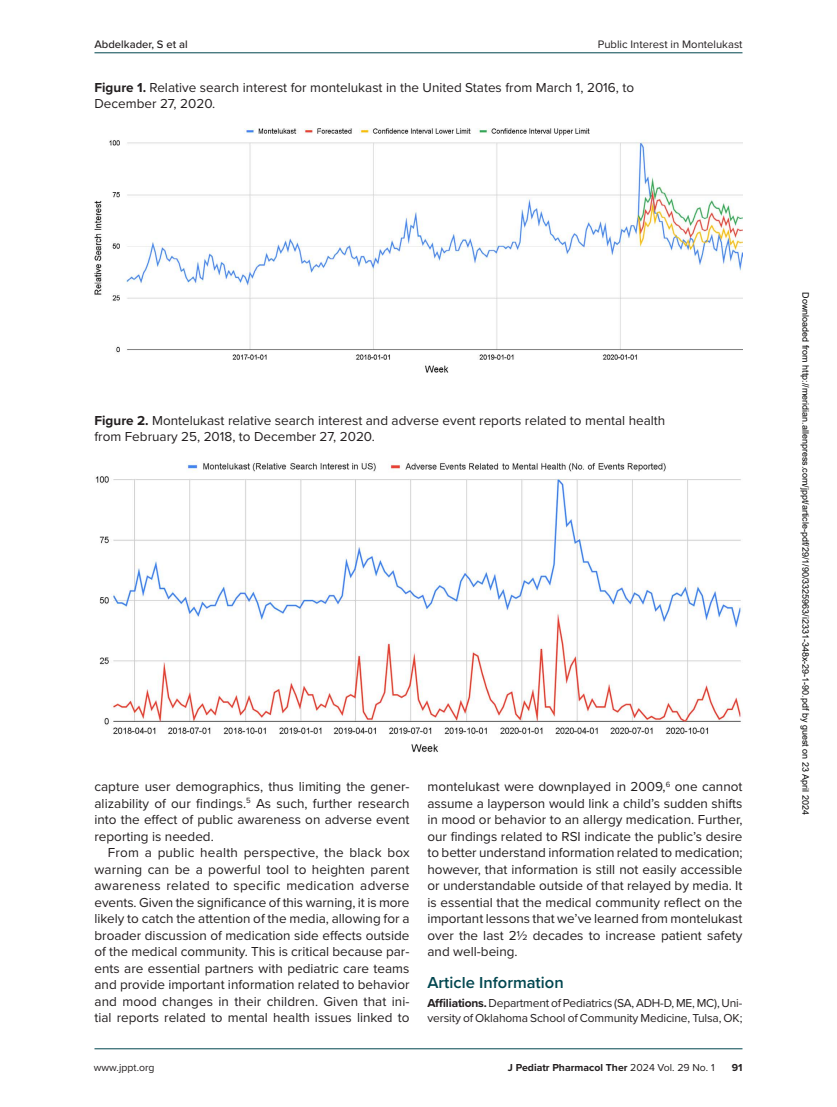
<style>
.page{position:relative;width:837px;height:1107px;background:#fff}
.page>*{position:absolute;margin:0;border:0;box-sizing:border-box;transform-origin:0 0}
.t1{font:600 16.5px "Proxima Nova";color:#00464f}
.t2{font:13.5px/16.5px "Proxima Nova";color:#231f20;text-align:justify}
.t3{font:12px/15px "Proxima Nova";letter-spacing:-.01em;color:#231f20}
.t4{font:11.25px "Proxima Nova";color:#231f20}
.t5{font:500 11.25px "Proxima Nova";color:#231f20}
.t6{font:700 10.5px "Proxima Nova";color:#231f20}
.t7{font:10.5px "Proxima Nova";color:#231f20}
.t8{font:9px "Arial";color:#000}
.s1{font-weight:700}
.s2{font-weight:400}
</style>
<div class="page">
<hr style="left:94px;top:52px;width:648px;height:1px;background:#00464f">
<hr style="left:94px;top:1048px;width:648px;height:1px;background:#00464f">
<img style="left:94px;top:129px;width:649px;height:243px">
<img style="left:95px;top:463px;width:647px;height:289px">
<p class="t5" style="left:94px;top:35px;width:95px">Abdelkader, S et al</p>
<p class="t4" style="left:598px;top:35px;width:146px">Public Interest in Montelukast</p>
<p class="t2" style="left:94px;top:79px;width:541px"><span class="s1">Figure 1.</span> Relative search interest for montelukast in the United States from March 1, 2016, to<br>December 27, 2020.</p>
<p class="t2" style="left:94px;top:412px;width:572px"><span class="s1">Figure 2.</span> Montelukast relative search interest and adverse event reports related to mental health from February 25, 2018, to December 27, 2020.</p>
<p class="t2" style="left:94px;top:778px;width:317px">capture user demographics, thus limiting the gener&shy;alizability of our findings.<sup>5</sup> As such, further research into the effect of public awareness on adverse event reporting is needed.</p>
<p class="t2" style="left:94px;top:844px;width:317px;text-indent:14px">From a public health perspective, the black box warning can be a powerful tool to heighten parent awareness related to specific medication adverse events. Given the significance of this warning, it is more likely to catch the attention of the media, allowing for a broader discussion of medication side effects outside of the medical community. This is critical because par&shy;ents are essential partners with pediatric care teams and provide important information related to behavior and mood changes in their children. Given that ini&shy;tial reports related to mental health issues linked to</p>
<p class="t2" style="left:427px;top:778px;width:317px">montelukast were downplayed in 2009,<sup>6</sup> one cannot assume a layperson would link a child’s sudden shifts in mood or behavior to an allergy medication. Further, our findings related to RSI indicate the public’s desire to better understand information related to medication; however, that information is still not easily accessible or understandable outside of that relayed by media. It is essential that the medical community reflect on the important lessons that we’ve learned from montelukast over the last 2½ decades to increase patient safety and well-being.</p>
<p class="t1" style="left:428px;top:970px;width:138px">Article Information</p>
<p class="t3" style="left:428px;top:995px;width:316px"><span class="s1">Affiliations.</span> Department of Pediatrics (SA, ADH-D, ME, MC), Uni&shy;versity of Oklahoma School of Community Medicine, Tulsa, OK;</p>
<p class="t7" style="left:94px;top:1060px;width:62px">www.jppt.org</p>
<p class="t6" style="left:508px;top:1060px;width:208px">J Pediatr Pharmacol Ther <span class="s2">2024 Vol. 29 No. 1</span></p>
<p class="t6" style="left:732px;top:1060px;width:12px">91</p>
<p class="t8" style="left:809px;top:292px;width:524px;rotate:90deg">Downloaded from http://meridian.allenpress.com/jppt/article-pdf/29/1/90/3325963/i2331-348x-29-1-90.pdf by guest on 23 April 2024</p>
</div>
